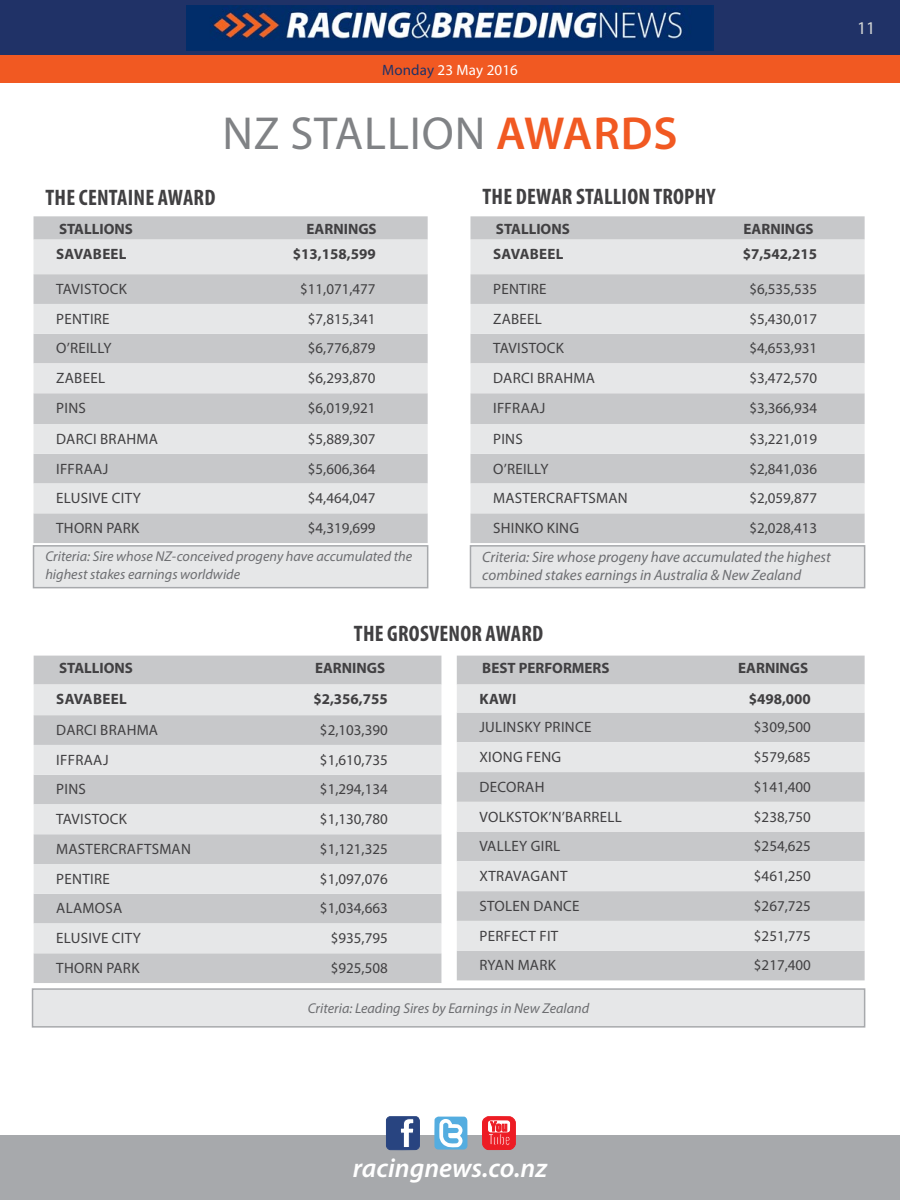
<style>
.page{position:relative;width:900px;height:1200px;background:#fff}
.page>*{position:absolute;margin:0;border:0;box-sizing:border-box;transform-origin:0 0}
.t1{font:46.5px "Myriad Pro";color:#808285}
.t2{font:600 46.5px "Myriad Pro";color:#f15922}
.t3{font:italic 600 27px "Myriad Pro";color:#fff}
.t4{font:700 condensed 22.5px "Myriad Pro";letter-spacing:.01em;color:#414042}
.t5{font:18px "Myriad Pro";color:#d1d4d4}
.t6{font:15px "Myriad Pro";letter-spacing:.02em;color:#414042}
.t7{font:700 15px "Myriad Pro";color:#414042}
.t8{font:italic 15px/18px "Myriad Pro";color:#6d6e71}
.t9{font:15px "Myriad Pro";letter-spacing:.01em;color:#fff}
.t10{font:italic 14.25px/18px "Myriad Pro";color:#6d6e71}
.s1{color:#203267}
.s2{font-weight:400;color:#808285}
</style>
<div class="page">
<div style="left:0;top:1136px;width:900px;height:64px;background:#a7a9ac"></div>
<svg style="left:386px;top:1117px;width:34px;height:33px"></svg>
<svg style="left:434px;top:1117px;width:33px;height:33px"></svg>
<svg style="left:482px;top:1116px;width:34px;height:34px"></svg>
<div style="left:0;top:0;width:900px;height:64px;background:#203267"></div>
<img style="left:187px;top:5px;width:526px;height:46px">
<div style="left:0;top:56px;width:900px;height:27px;background:#f15922"></div>
<div style="left:33px;top:545px;width:395px;height:43px;background:#e6e7e8;border:2px solid #a7a9ac"></div>
<div style="left:470px;top:545px;width:395px;height:43px;background:#e6e7e8;border:2px solid #a7a9ac"></div>
<div style="left:32px;top:988px;width:833px;height:40px;background:#e6e7e8;border:2px solid #a7a9ac"></div>
<div style="left:34px;top:216px;width:394px;height:327px;background:#c7c8ca"></div>
<svg style="left:34px;top:240px;width:394px;height:273px;fill:#e6e7e8"></svg>
<div style="left:470px;top:216px;width:395px;height:327px;background:#c7c8ca"></div>
<svg style="left:470px;top:240px;width:395px;height:273px;fill:#e6e7e8"></svg>
<div style="left:34px;top:656px;width:407px;height:327px;background:#c7c8ca"></div>
<svg style="left:34px;top:685px;width:407px;height:268px;fill:#e6e7e8"></svg>
<div style="left:457px;top:656px;width:408px;height:324px;background:#c7c8ca"></div>
<svg style="left:457px;top:685px;width:408px;height:266px;fill:#e6e7e8"></svg>
<p class="t9" style="left:382px;top:61px;width:137px"><span class="s1">MONDAY</span> 23 MAY 2016</p>
<h1 class="t1" style="left:222px;top:105px;width:134px">NZ STALLI</h1>
<h1 class="t2" style="left:422px;top:104px;width:106px"><span class="s2">ON</span> AWARDS</h1>
<h3 class="t4" style="left:46px;top:183px;width:171px">THE CENTAINE AWARD</h3>
<h3 class="t4" style="left:483px;top:183px;width:235px">THE DEWAR STALLION TROPHY</h3>
<p class="t7" style="left:59px;top:219px;width:75px">STALLIONS</p>
<p class="t7" style="left:307px;top:219px;width:72px">EARNINGS</p>
<p class="t7" style="left:56px;top:245px;width:19px">SAVABEEL</p>
<p class="t7" style="left:293px;top:245px;width:84px">$13,158,599</p>
<p class="t6" style="left:56px;top:280px;width:72px">TAVISTOC K</p>
<p class="t6" style="left:300px;top:280px;width:77px">$11,071,477</p>
<p class="t6" style="left:56px;top:309px;width:55px">PENTIRE</p>
<p class="t6" style="left:308px;top:309px;width:69px">$7,815,341</p>
<p class="t6" style="left:56px;top:339px;width:57px">O’REILLY</p>
<p class="t6" style="left:308px;top:339px;width:69px">$6,776,879</p>
<p class="t6" style="left:56px;top:369px;width:50px">ZABEEL</p>
<p class="t6" style="left:308px;top:369px;width:69px">$6,293,870</p>
<p class="t6" style="left:56px;top:399px;width:31px">PINS</p>
<p class="t6" style="left:308px;top:399px;width:69px">$6,019,921</p>
<p class="t6" style="left:56px;top:429px;width:103px">DARCI BRAHMA</p>
<p class="t6" style="left:308px;top:429px;width:69px">$5,889,307</p>
<p class="t6" style="left:56px;top:459px;width:52px">IFF RAAJ</p>
<p class="t6" style="left:308px;top:459px;width:69px">$5,606,364</p>
<p class="t6" style="left:56px;top:489px;width:86px">ELUSIVE CITY</p>
<p class="t6" style="left:308px;top:489px;width:69px">$4,464,047</p>
<p class="t6" style="left:56px;top:519px;width:85px">THORN PARK</p>
<p class="t6" style="left:308px;top:519px;width:69px">$4,319,699</p>
<p class="t7" style="left:496px;top:219px;width:75px">STALLIONS</p>
<p class="t7" style="left:744px;top:219px;width:72px">EARNINGS</p>
<p class="t7" style="left:493px;top:245px;width:19px">SAVABEEL</p>
<p class="t7" style="left:743px;top:245px;width:76px">$7,542,215</p>
<p class="t6" style="left:493px;top:280px;width:55px">PENTIRE</p>
<p class="t6" style="left:749px;top:280px;width:69px">$6,535,535</p>
<p class="t6" style="left:493px;top:309px;width:50px">ZABEEL</p>
<p class="t6" style="left:749px;top:309px;width:69px">$5,430,017</p>
<p class="t6" style="left:493px;top:339px;width:72px">TAVISTOC K</p>
<p class="t6" style="left:749px;top:339px;width:69px">$4,653,931</p>
<p class="t6" style="left:493px;top:369px;width:103px">DARCI BRAHMA</p>
<p class="t6" style="left:749px;top:369px;width:69px">$3,472,570</p>
<p class="t6" style="left:493px;top:399px;width:52px">IFF RAAJ</p>
<p class="t6" style="left:749px;top:399px;width:69px">$3,366,934</p>
<p class="t6" style="left:493px;top:429px;width:31px">PINS</p>
<p class="t6" style="left:749px;top:429px;width:69px">$3,221,019</p>
<p class="t6" style="left:493px;top:459px;width:57px">O’REILLY</p>
<p class="t6" style="left:749px;top:459px;width:69px">$2,841,036</p>
<p class="t6" style="left:493px;top:489px;width:136px">MASTERCRAFTSMAN</p>
<p class="t6" style="left:749px;top:489px;width:69px">$2,059,877</p>
<p class="t6" style="left:493px;top:519px;width:86px">SHINKO KING</p>
<p class="t6" style="left:749px;top:519px;width:69px">$2,028,413</p>
<p class="t10" style="left:45px;top:547px;width:368px">Criteria: Sire whose NZ-conceived progeny have accumulated the highest stakes earnings worldwide</p>
<p class="t8" style="left:482px;top:548px;width:350px">Criteria: Sire whose progeny have accumulated the highest combined stakes earnings in Australia &amp; New Zealand</p>
<h3 class="t4" style="left:354px;top:619px;width:191px">THE GROSVENOR AWARD</h3>
<p class="t7" style="left:482px;top:658px;width:129px">BEST PERFORMERS</p>
<p class="t7" style="left:738px;top:658px;width:72px">EARNINGS</p>
<p class="t7" style="left:479px;top:689px;width:20px">KAWI</p>
<p class="t7" style="left:749px;top:689px;width:64px">$498,000</p>
<p class="t6" style="left:479px;top:718px;width:113px">JULINSKY PRINCE</p>
<p class="t6" style="left:754px;top:718px;width:58px">$309,500</p>
<p class="t6" style="left:479px;top:748px;width:82px">XIONG FENG</p>
<p class="t6" style="left:754px;top:748px;width:58px">$579,685</p>
<p class="t6" style="left:479px;top:778px;width:64px">DECORAH</p>
<p class="t6" style="left:754px;top:778px;width:58px">$141,400</p>
<p class="t6" style="left:479px;top:807px;width:144px">VOLKSTOK’N’BARRELL</p>
<p class="t6" style="left:754px;top:807px;width:58px">$238,750</p>
<p class="t6" style="left:479px;top:837px;width:82px">VALLEY GIRL</p>
<p class="t6" style="left:754px;top:837px;width:58px">$254,625</p>
<p class="t6" style="left:479px;top:867px;width:87px">XTRAVAGANT</p>
<p class="t6" style="left:754px;top:867px;width:58px">$461,250</p>
<p class="t6" style="left:479px;top:897px;width:102px">STOLEN DANCE</p>
<p class="t6" style="left:754px;top:897px;width:58px">$267,725</p>
<p class="t6" style="left:479px;top:926px;width:78px">PERFECT FIT</p>
<p class="t6" style="left:754px;top:926px;width:58px">$251,775</p>
<p class="t6" style="left:479px;top:956px;width:78px">RYAN MARK</p>
<p class="t6" style="left:754px;top:956px;width:58px">$217,400</p>
<p class="t10" style="left:308px;top:999px;width:283px">Criteria: Leading Sires by Earnings in New Zealand</p>
<p class="t7" style="left:59px;top:658px;width:75px">STALLIONS</p>
<p class="t7" style="left:315px;top:658px;width:72px">EARNINGS</p>
<p class="t7" style="left:56px;top:689px;width:19px">SAVABEEL</p>
<p class="t7" style="left:313px;top:689px;width:76px">$2,356,755</p>
<p class="t6" style="left:56px;top:721px;width:103px">DARCI BRAHMA</p>
<p class="t6" style="left:320px;top:721px;width:69px">$2,103,390</p>
<p class="t6" style="left:56px;top:750px;width:52px">IFF RAAJ</p>
<p class="t6" style="left:320px;top:750px;width:69px">$1,610,735</p>
<p class="t6" style="left:56px;top:780px;width:31px">PINS</p>
<p class="t6" style="left:320px;top:780px;width:69px">$1,294,134</p>
<p class="t6" style="left:56px;top:810px;width:72px">TAVISTOC K</p>
<p class="t6" style="left:320px;top:810px;width:69px">$1,130,780</p>
<p class="t6" style="left:56px;top:840px;width:136px">MASTERCRAFTSMAN</p>
<p class="t6" style="left:320px;top:840px;width:69px">$1,121,325</p>
<p class="t6" style="left:56px;top:869px;width:55px">PENTIRE</p>
<p class="t6" style="left:320px;top:869px;width:69px">$1,097,076</p>
<p class="t6" style="left:56px;top:899px;width:68px">ALAMOSA</p>
<p class="t6" style="left:320px;top:899px;width:69px">$1,034,663</p>
<p class="t6" style="left:56px;top:929px;width:86px">ELUSIVE CITY</p>
<p class="t6" style="left:331px;top:929px;width:58px">$935,795</p>
<p class="t6" style="left:56px;top:959px;width:85px">THORN PARK</p>
<p class="t6" style="left:331px;top:959px;width:58px">$925,508</p>
<p class="t5" style="left:857px;top:17px;width:20px">11</p>
<h2 class="t3" style="left:353px;top:1150px;width:196px">racingnews.co.nz</h2>
</div>
